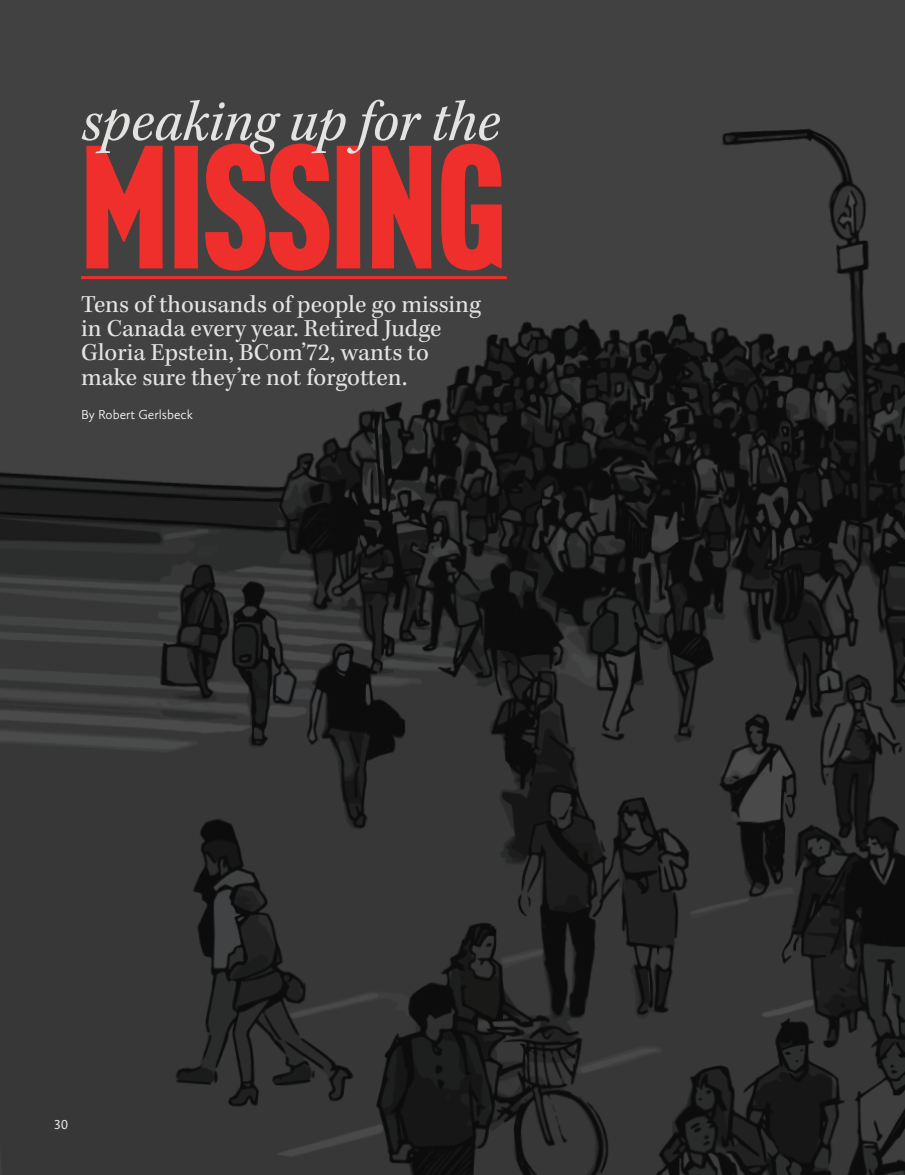
<style>
.page{position:relative;width:905px;height:1175px;background:#fff}
.page>*{position:absolute;margin:0;border:0;box-sizing:border-box;transform-origin:0 0}
.t1{font:171.45px "Headline Gothic ATF";color:#ee2f2b}
.t2{font:59.7px "Kepler Std Scn It";color:#e4e3e2}
.t3{font:25.05px/24.3px "Kepler Std";color:#e4e3e2}
.t4{font:300 13.5px "Calluna Sans";color:#fff}
.t5{font:13.5px "Calluna Sans";color:#eceded}
</style>
<div class="page">
<img style="left:0;top:0;width:904px;height:1174px">
<hr style="left:81px;top:276px;width:426px;height:3px;background:#ee2f2b">
<svg style="left:55px;top:1119px;width:13px;height:10px"></svg>
<h2 class="t2" style="left:81px;top:84px;width:420px">speaking up for the</h2>
<h1 class="t1" style="left:81px;top:109px;width:427px">MISSING</h1>
<p class="t3" style="left:81px;top:293px;width:401px">Tens of thousands of people go missing in Canada every year. Retired Judge Gloria Epstein, BCom’72, wants to make sure they’re not forgotten.</p>
<p class="t4" style="left:81px;top:409px;width:113px">By Robert Gerlsbeck</p>
<p class="t5" style="left:54px;top:1119px;width:16px">30</p>
</div>
